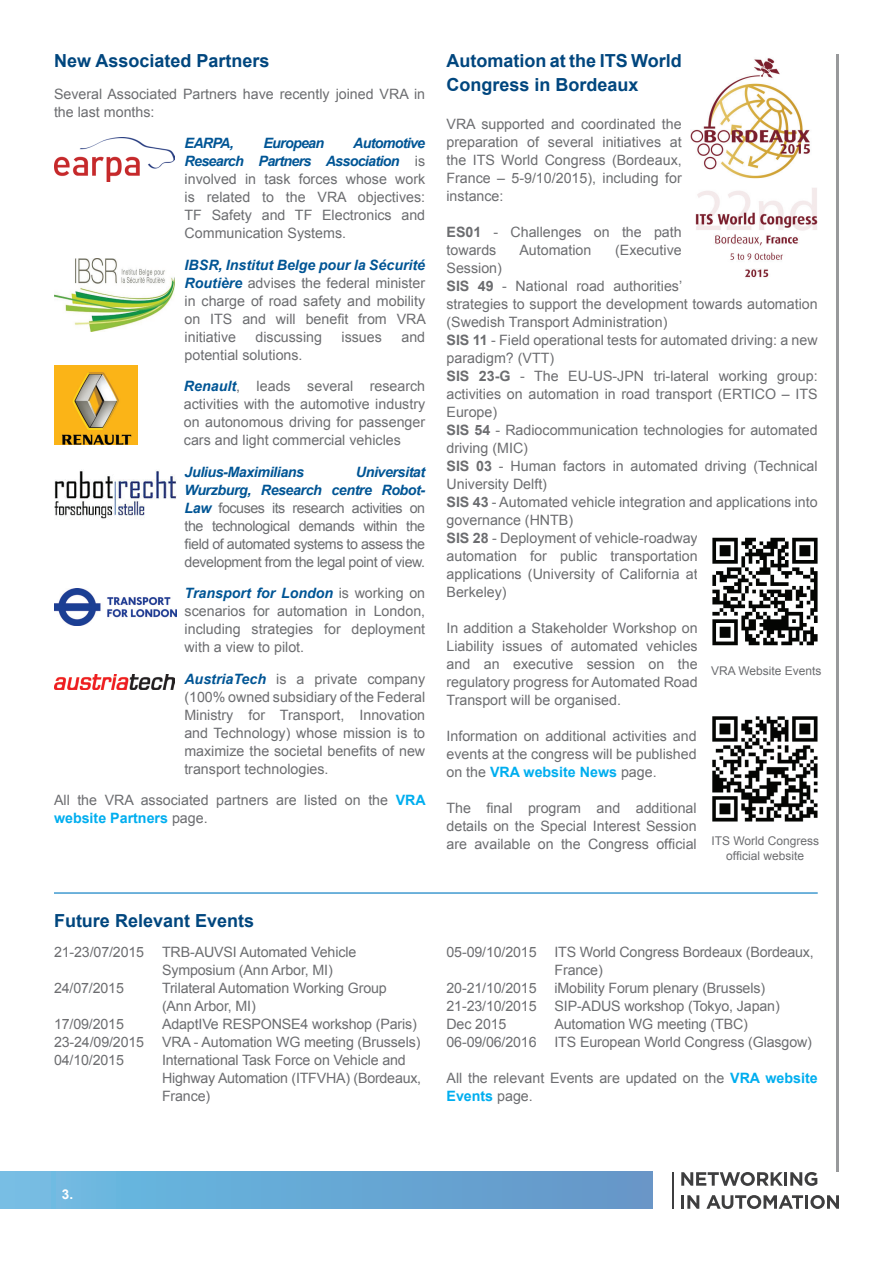
<style>
.page{position:relative;width:893px;height:1263px;background:#fff}
.page>*{position:absolute;margin:0;border:0;box-sizing:border-box;transform-origin:0 0}
.t1{font:700 18px/24px "Arial";color:#00467e}
.t2{font:14.25px/18px "Arial";color:#6c6d70;text-align:justify}
.t3{font:italic 700 14.25px "Arial";letter-spacing:-.03em;color:#005595}
.t4{font:italic 700 14.25px "Arial";letter-spacing:-.05em;color:#005595}
.t5{font:700 13.5px "Arial";color:#fff}
.t6{font:12px/14.4px "Arial";color:#6c6d70;text-align:center}
.s1{font-weight:700;font-style:italic;color:#005595}
.s2{font-weight:700;color:#00aeef}
.s3{font-weight:700}
</style>
<div class="page">
<div style="left:0;top:1172px;width:652px;height:37px;background:linear-gradient(to right,#6ebde4,#6395c7)"></div>
<hr style="left:836px;top:54px;width:3px;height:1118px;background:#6c6d70">
<svg style="left:681px;top:1172px;width:102px;height:14px"></svg>
<hr style="left:784px;top:1172px;width:3px;height:14px;background:#3e3e3f">
<svg style="left:790px;top:1172px;width:27px;height:14px"></svg>
<hr style="left:681px;top:1195px;width:3px;height:14px;background:#3e3e3f">
<svg style="left:687px;top:1195px;width:12px;height:14px"></svg>
<svg style="left:706px;top:1195px;width:97px;height:14px"></svg>
<hr style="left:805px;top:1195px;width:3px;height:14px;background:#3e3e3f">
<svg style="left:810px;top:1195px;width:29px;height:14px"></svg>
<hr style="left:672px;top:1172px;width:2px;height:37px;background:#3e3e3f">
<img style="left:54px;top:137px;width:120px;height:45px">
<img style="left:54px;top:259px;width:120px;height:72px">
<img style="left:54px;top:366px;width:83px;height:79px">
<img style="left:54px;top:470px;width:122px;height:49px">
<img style="left:54px;top:588px;width:122px;height:38px">
<img style="left:54px;top:675px;width:120px;height:14px">
<img style="left:690px;top:58px;width:128px;height:220px">
<img style="left:712px;top:537px;width:106px;height:109px">
<img style="left:712px;top:716px;width:106px;height:106px">
<hr style="left:54px;top:892px;width:764px;height:1px;background:#0078c0">
<p class="t1" style="left:54px;top:49px;width:217px">New Associated Partners</p>
<p class="t2" style="left:54px;top:85px;width:373px">Several Associated Partners have recently joined VRA in the last months:</p>
<p class="t3" style="left:185px;top:134px;width:51px">EARPA,</p>
<p class="t4" style="left:263px;top:134px;width:62px">European</p>
<p class="t2" style="left:185px;top:134px;width:242px;text-indent:169px"><span class="s1">Automotive Research Partners Association</span> is involved in task forces whose work is related to the VRA objectives:<br>TF Safety and TF Electronics and Communication Systems.</p>
<p class="t2" style="left:185px;top:256px;width:243px"><span class="s1">IBSR, Institut Belge pour la Sécurité Routière</span> advises the federal minister in charge of road safety and mobility on ITS and will benefit from VRA initiative</p>
<p class="t2" style="left:256px;top:328px;width:68px">discussing</p>
<p class="t2" style="left:342px;top:328px;width:42px">issues</p>
<p class="t2" style="left:401px;top:328px;width:25px">and</p>
<p class="t2" style="left:185px;top:346px;width:120px">potential solutions.</p>
<p class="t2" style="left:184px;top:377px;width:243px"><span class="s1">Renault</span>, leads several research activities with the automotive industry on autonomous driving for passenger cars and light commercial vehicles</p>
<p class="t3" style="left:185px;top:462px;width:121px">Julius-Maximilians</p>
<p class="t2" style="left:185px;top:463px;width:242px;text-indent:171px"><span class="s1">Universitat Wurzburg, Research centre Robot-Law</span> focuses its research activities on the technological demands within the field of automated systems to assess the development from the legal point of view.</p>
<p class="t2" style="left:185px;top:584px;width:242px"><span class="s1">Transport for London</span> is working on scenarios for automation in London, including strategies for deployment with a view to pilot.</p>
<p class="t2" style="left:184px;top:670px;width:242px"><span class="s1">AustriaTech</span> is a private company (100% owned subsidiary of the Federal Ministry for Transport, Innovation and Technology) whose mission is to maximize the societal benefits of new transport technologies.</p>
<p class="t2" style="left:54px;top:791px;width:373px">All the VRA associated partners are listed on the <span class="s2">VRA website Partners</span> page.</p>
<p class="t1" style="left:446px;top:49px;width:237px">Automation at the ITS World<br>Congress in Bordeaux</p>
<p class="t2" style="left:446px;top:115px;width:237px">VRA supported and coordinated the preparation of several initiatives at the ITS World Congress (Bordeaux, France – 5-9/10/2015), including for instance:</p>
<p class="t2" style="left:446px;top:223px;width:237px"><span class="s3">ES01</span> - Challenges on the path towards</p>
<p class="t2" style="left:519px;top:241px;width:74px">Automation</p>
<p class="t2" style="left:615px;top:241px;width:68px">(Executive</p>
<p class="t2" style="left:446px;top:259px;width:373px;text-align:left">Session)<br><span class="s3">SIS 49</span> - National road authorities’<br>strategies to support the development towards automation (Swedish Transport Administration)<br><span class="s3">SIS 11</span> - Field operational tests for automated driving: a new paradigm? (VTT)<br><span class="s3">SIS 23-G</span> - The EU-US-JPN tri-lateral working group: activities on automation in road transport (ERTICO – ITS Europe)<br><span class="s3">SIS 54</span> - Radiocommunication technologies for automated driving (MIC)<br><span class="s3">SIS 03</span> - Human factors in automated driving (Technical University Delft)<br><span class="s3">SIS 43</span> - Automated vehicle integration and applications into governance (HNTB)<br><span class="s3">SIS 28</span> - Deployment of vehicle-roadway<br>automation for public transportation<br>applications (University of California at<br>Berkeley)</p>
<p class="t2" style="left:446px;top:619px;width:253px">In addition a Stakeholder Workshop on Liability issues of automated vehicles and an executive session on the regulatory progress for Automated Road Transport will be organised.</p>
<p class="t2" style="left:446px;top:727px;width:252px">Information on additional activities and events at the congress will be published on the <span class="s2">VRA website News</span> page.</p>
<p class="t2" style="left:446px;top:799px;width:252px">The final program and additional details on the Special Interest Session are available on the Congress official</p>
<p class="t6" style="left:711px;top:664px;width:112px">VRA Website Events</p>
<p class="t6" style="left:711px;top:834px;width:109px">ITS World Congress official website</p>
<p class="t1" style="left:54px;top:910px;width:202px">Future Relevant Events</p>
<p class="t2" style="left:54px;top:944px;width:92px">21-23/07/2015</p>
<p class="t2" style="left:162px;top:944px;width:196px">TRB-AUVSI Automated Vehicle<br>Symposium (Ann Arbor, MI)</p>
<p class="t2" style="left:54px;top:980px;width:72px">24/07/2015</p>
<p class="t2" style="left:162px;top:980px;width:226px">Trilateral Automation Working Group (Ann Arbor, MI)</p>
<p class="t2" style="left:54px;top:1015px;width:72px">17/09/2015</p>
<p class="t2" style="left:162px;top:1015px;width:256px">AdaptIVe RESPONSE4 workshop (Paris)</p>
<p class="t2" style="left:54px;top:1033px;width:92px">23-24/09/2015</p>
<p class="t2" style="left:162px;top:1033px;width:260px">VRA - Automation WG meeting (Brussels)</p>
<p class="t2" style="left:54px;top:1051px;width:72px">04/10/2015</p>
<p class="t2" style="left:162px;top:1051px;width:261px;text-align:left">International Task Force on Vehicle and<br>Highway Automation (ITFVHA) (Bordeaux,<br>France)</p>
<p class="t2" style="left:446px;top:943px;width:369px">05-09/10/2015 ITS World Congress Bordeaux (Bordeaux,</p>
<p class="t2" style="left:554px;top:961px;width:50px">France)</p>
<p class="t2" style="left:446px;top:979px;width:92px">20-21/10/2015</p>
<p class="t2" style="left:554px;top:979px;width:212px">iMobility Forum plenary (Brussels)</p>
<p class="t2" style="left:446px;top:997px;width:92px">21-23/10/2015</p>
<p class="t2" style="left:554px;top:997px;width:227px">SIP-ADUS workshop (Tokyo, Japan)</p>
<p class="t2" style="left:446px;top:1015px;width:61px">Dec 2015</p>
<p class="t2" style="left:554px;top:1015px;width:195px">Automation WG meeting (TBC)</p>
<p class="t2" style="left:446px;top:1033px;width:92px">06-09/06/2016</p>
<p class="t2" style="left:554px;top:1033px;width:259px">ITS European World Congress (Glasgow)</p>
<p class="t2" style="left:446px;top:1069px;width:373px">All the relevant Events are updated on the <span class="s2">VRA website<br>Events</span> page.</p>
<p class="t5" style="left:62px;top:1185px;width:13px">3.</p>
</div>
